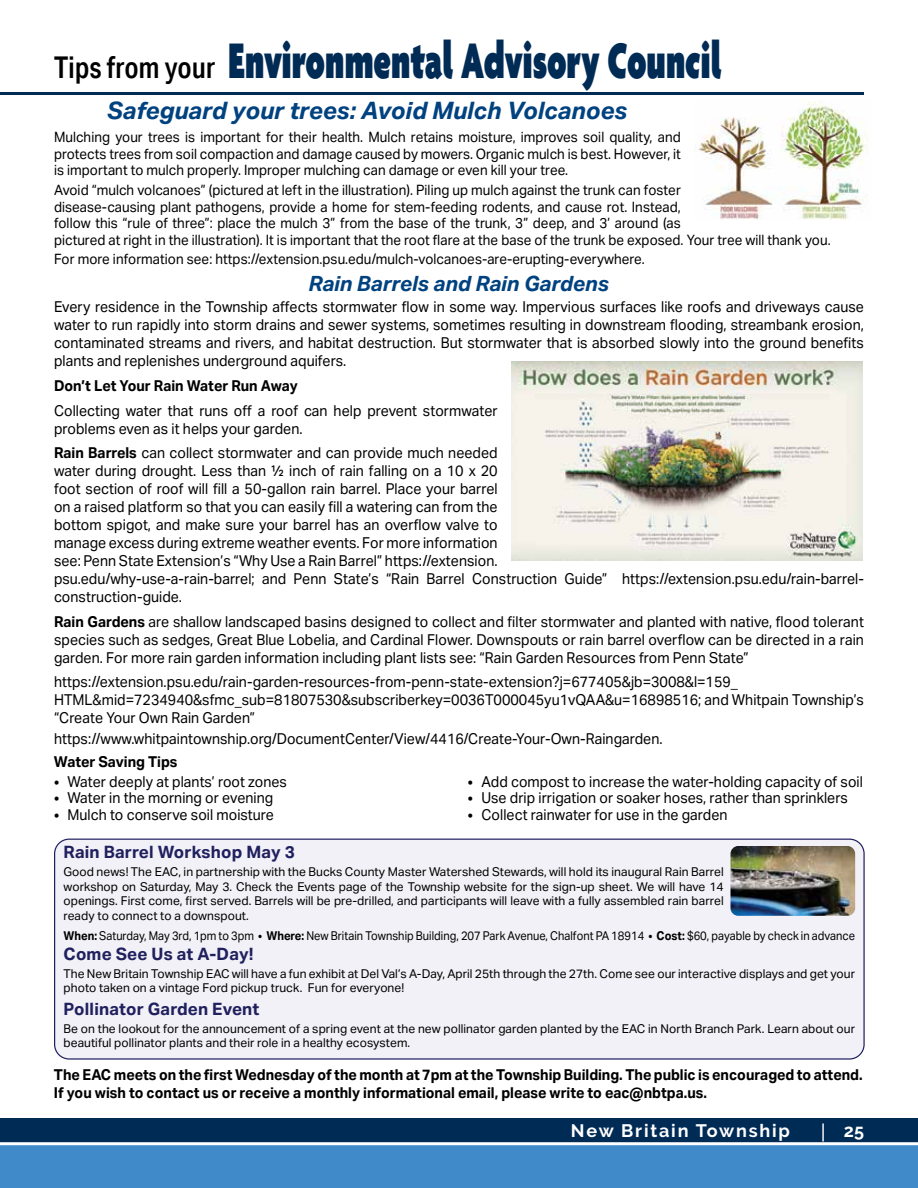
<style>
.page{position:relative;width:918px;height:1188px;background:#fff}
.page>*{position:absolute;margin:0;border:0;box-sizing:border-box;transform-origin:0 0}
.t1{font:900 54px "Agenda";color:#002b55;scale:.67 1}
.t2{font:italic 700 24px "Aktiv Grotesk";color:#004280}
.t3{font:italic 700 21px "Aktiv Grotesk";color:#004280}
.t4{font:700 18px "Raleway";letter-spacing:.1em;color:#fff}
.t5{font:700 16.95px "Aktiv Grotesk";letter-spacing:.01em;color:#21205f}
.t6{font:15px/18px "Aktiv Grotesk";color:#000;scale:.95 1}
.t7{font:700 15px/18px "Aktiv Grotesk";color:#000;scale:.95 1}
.t8{font:14.25px/16.5px "Aktiv Grotesk";color:#000;text-align:justify;scale:.95 1}
.t9{font:12.15px/14.5px "Aktiv Grotesk";color:#000}
.t10{font:12.15px "Aktiv Grotesk";color:#000;scale:.92 1}
.s1{font-family:"Aktiv Grotesk Cd";font-weight:500;font-size:30px;color:#000}
.s2{font-weight:700}
.s3{font-family:"Optima"}
</style>
<div class="page">
<div style="left:0;top:1118px;width:918px;height:68px;background:#002b55"></div>
<div style="left:0;top:1145px;width:918px;height:43px;background:#418ac9"></div>
<hr style="left:0;top:1142px;width:918px;height:3px;background:#fff">
<div style="left:55px;top:839px;width:809px;height:220px;background:#f1f1f7;border-radius:15px"></div>
<div style="left:54px;top:839px;width:811px;height:221px;border:1px solid #21205f;border-radius:15px"></div>
<hr style="left:0;top:92px;width:864px;height:3px;background:#002b55">
<img style="left:694px;top:102px;width:174px;height:118px">
<img style="left:511px;top:361px;width:352px;height:200px">
<img style="left:731px;top:846px;width:124px;height:70px">
<h1 class="t1" style="left:54px;top:32px;width:998px"><span class="s1">Tips from your</span> Environmental Advisory Council</h1>
<h2 class="t2" style="left:107px;top:97px;width:522px">Safeguard your trees: Avoid Mulch Volcanoes</h2>
<p class="t8" style="left:54px;top:129px;width:661px">Mulching your trees is important for their health. Mulch retains moisture, improves soil quality, and protects trees from soil compaction and damage caused by mowers. Organic mulch is best. However, it is important to mulch properly. Improper mulching can damage or even kill your tree.</p>
<p class="t8" style="left:54px;top:182px;width:819px;text-align:left">Avoid “mulch volcanoes” (pictured at left in the illustration). Piling up mulch against the trunk can foster<br>disease-causing plant pathogens, provide a home for stem-feeding rodents, and cause rot. Instead,<br>follow this “rule of three”: place the mulch 3” from the base of the trunk, 3” deep, and 3’ around (as<br>pictured at right in the illustration). It is important that the root flare at the base of the trunk be exposed. Your tree will thank you.</p>
<p class="t8" style="left:54px;top:251px;width:623px">For more information see: https://extension.psu.edu/mulch-volcanoes-are-erupting-everywhere.</p>
<h3 class="t3" style="left:309px;top:271px;width:302px">Rain Barrels and Rain Gardens</h3>
<p class="t6" style="left:54px;top:298px;width:854px;text-align:justify">Every residence in the Township affects stormwater flow in some way. Impervious surfaces like roofs and driveways cause water to run rapidly into storm drains and sewer systems, sometimes resulting in downstream flooding, streambank erosion, contaminated streams and rivers, and habitat destruction. But stormwater that is absorbed slowly into the ground benefits plants and replenishes underground aquifers.</p>
<p class="t7" style="left:54px;top:377px;width:258px">Don’t Let Your Rain Water Run Away</p>
<p class="t6" style="left:54px;top:401px;width:469px">Collecting water that runs off a roof can help prevent stormwater problems even as it helps your garden.</p>
<p class="t6" style="left:54px;top:444px;width:854px"><span class="s2">Rain Barrels</span> can collect stormwater and can provide much needed<br>water during drought. Less than ½ inch of rain falling on a 10 x 20<br>foot section of roof will fill a 50-gallon rain barrel. Place your barrel<br>on a raised platform so that you can easily fill a watering can from the<br>bottom spigot, and make sure your barrel has an overflow valve to<br>manage excess during extreme weather events. For more information<br>see: Penn State Extension’s “Why Use a Rain Barrel” https://extension.<br>psu.edu/why-use-a-rain-barrel; and Penn State’s “Rain Barrel Construction Guide” https://extension.psu.edu/rain-barrel&shy;construction-guide.</p>
<p class="t6" style="left:54px;top:613px;width:854px;text-align:justify"><span class="s2">Rain Gardens</span> are shallow landscaped basins designed to collect and filter stormwater and planted with native, flood tolerant species such as sedges, Great Blue Lobelia, and Cardinal Flower. Downspouts or rain barrel overflow can be directed in a rain garden. For more rain garden information including plant lists see: “Rain Garden Resources from Penn State”</p>
<p class="t6" style="left:54px;top:672px;width:854px">https://extension.psu.edu/rain-garden-resources-from-penn-state-extension?j=677405&amp;jb=3008&amp;l=159_<br>HTML&amp;mid=7234940&amp;sfmc_sub=81807530&amp;subscriberkey=0036T000045yu1vQAA&amp;u=16898516; and Whitpain Township’s “Create Your Own Rain Garden”</p>
<p class="t6" style="left:54px;top:730px;width:642px">https://www.whitpaintownship.org/DocumentCenter/View/4416/Create-Your-Own-Raingarden.</p>
<p class="t6" style="left:54px;top:773px;width:247px">• Water deeply at plants’ root zones</p>
<p class="t6" style="left:54px;top:789px;width:232px">• Water in the morning or evening</p>
<p class="t6" style="left:54px;top:806px;width:233px">• Mulch to conserve soil moisture</p>
<p class="t7" style="left:54px;top:753px;width:132px">Water Saving Tips</p>
<p class="t6" style="left:468px;top:773px;width:417px">• Add compost to increase the water-holding capacity of soil</p>
<p class="t6" style="left:468px;top:789px;width:402px">• Use drip irrigation or soaker hoses, rather than sprinklers</p>
<p class="t6" style="left:468px;top:806px;width:275px">• Collect rainwater for use in the garden</p>
<p class="t5" style="left:64px;top:842px;width:233px">Rain Barrel Workshop May 3</p>
<p class="t9" style="left:64px;top:864px;width:662px;text-align:justify">Good news! The EAC, in partnership with the Bucks County Master Watershed Stewards, will hold its inaugural Rain Barrel workshop on Saturday, May 3. Check the Events page of the Township website for the sign-up sheet. We will have 14 openings. First come, first served. Barrels will be pre-drilled, and participants will leave with a fully assembled rain barrel ready to connect to a downspout.</p>
<p class="t10" style="left:64px;top:928px;width:862px"><span class="s2">When:</span> Saturday, May 3rd, 1pm to 3pm • <span class="s2">Where:</span> New Britain Township Building, 207 Park Avenue, Chalfont PA 18914 • <span class="s2">Cost:</span> $60, payable by check in advance</p>
<p class="t5" style="left:64px;top:944px;width:192px">Come See Us at A-Day!</p>
<p class="t9" style="left:64px;top:966px;width:793px">The New Britain Township EAC will have a fun exhibit at Del Val’s A-Day, April 25th through the 27th. Come see our interactive displays and get your photo taken on a vintage Ford pickup truck. Fun for everyone!</p>
<p class="t5" style="left:64px;top:999px;width:197px">Pollinator Garden Event</p>
<p class="t9" style="left:64px;top:1021px;width:793px">Be on the lookout for the announcement of a spring event at the new pollinator garden planted by the EAC in North Branch Park. Learn about our beautiful pollinator plants and their role in a healthy ecosystem.</p>
<p class="t7" style="left:54px;top:1066px;width:853px">The EAC meets on the first Wednesday of the month at 7pm at the Township Building. The public is encouraged to attend.<br>If you wish to contact us or receive a monthly informational email, please write to eac@nbtpa.us.</p>
<p class="t4" style="left:571px;top:1121px;width:221px">New Britain Township</p>
<p class="t4" style="left:818px;top:1121px;width:48px"><span class="s3">|</span> 25</p>
</div>
